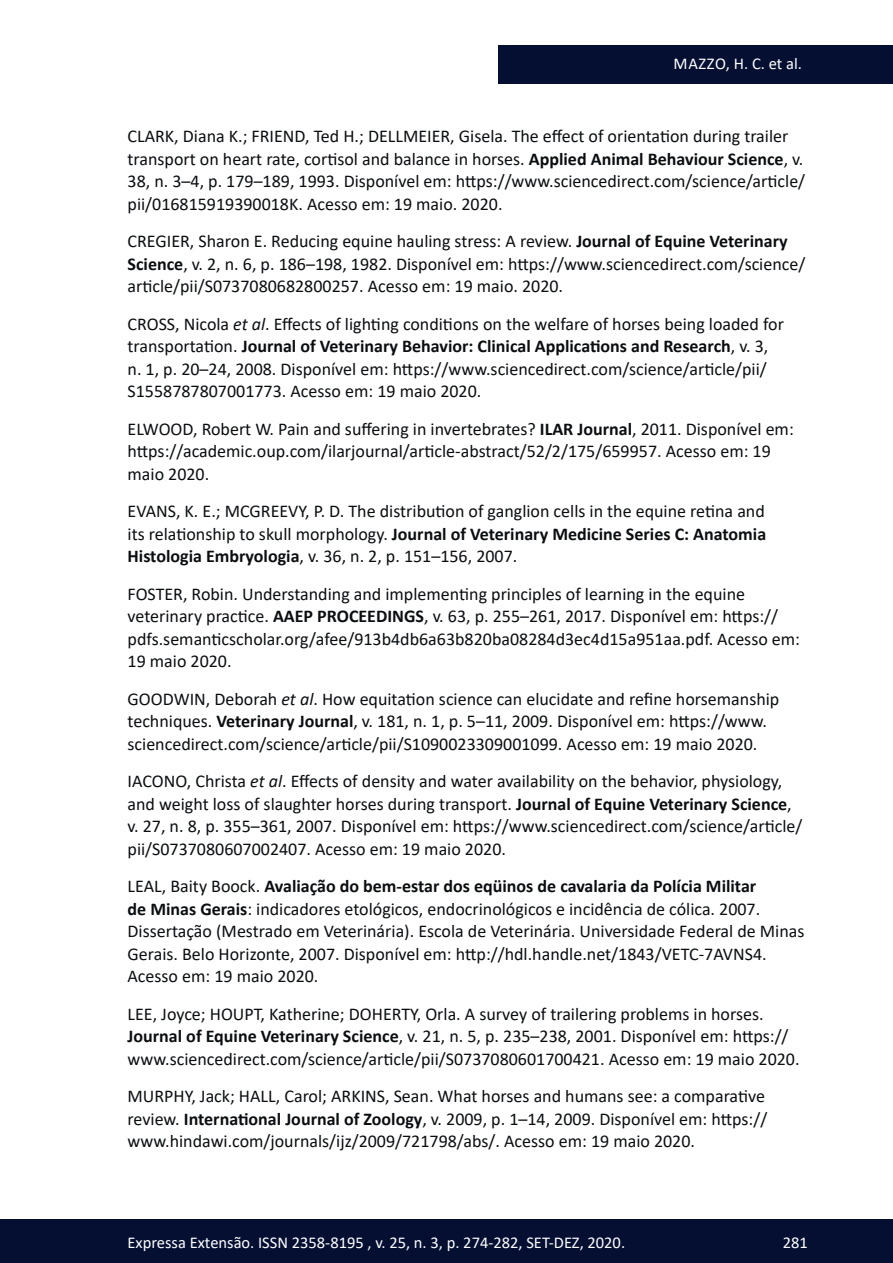
<style>
.page{position:relative;width:893px;height:1263px;background:#fff}
.page>*{position:absolute;margin:0;border:0;box-sizing:border-box;transform-origin:0 0}
.t1{font:18px/22.5px "Calibri";color:#0b0e11}
.t2{font:16.5px "Calibri";color:#fff}
.t3{font:16.5px "Calibri";letter-spacing:.035em;color:#fff}
.s1{font-weight:700}
.s2{font-style:italic}
</style>
<div class="page">
<div style="left:0;top:1219px;width:893px;height:44px;background:#040f32"></div>
<div style="left:498px;top:45px;width:395px;height:39px;background:#040f32"></div>
<p class="t3" style="left:674px;top:52px;width:130px">MAZZO, H. C. et al.</p>
<p class="t1" style="left:128px;top:124px;width:679px">CLARK, Diana K.; FRIEND, Ted H.; DELLMEIER, Gisela. The effect of orientation during trailer transport on heart rate, cortisol and balance in horses. <span class="s1">Applied Animal Behaviour Science</span>, v.<br>38, n. 3–4, p. 179–189, 1993. Disponível em: https://www.sciencedirect.com/science/article/ pii/016815919390018K. Acesso em: 19 maio. 2020.</p>
<p class="t1" style="left:128px;top:229px;width:679px">CREGIER, Sharon E. Reducing equine hauling stress: A review. <span class="s1">Journal of Equine Veterinary<br>Science</span>, v. 2, n. 6, p. 186–198, 1982. Disponível em: https://www.sciencedirect.com/science/ article/pii/S0737080682800257. Acesso em: 19 maio. 2020.</p>
<p class="t1" style="left:128px;top:312px;width:658px">CROSS, Nicola <span class="s2">et al</span>. Effects of lighting conditions on the welfare of horses being loaded for transportation. <span class="s1">Journal of Veterinary Behavior: Clinical Applications and Research</span>, v. 3, n. 1, p. 20–24, 2008. Disponível em: https://www.sciencedirect.com/science/article/pii/ S1558787807001773. Acesso em: 19 maio 2020.</p>
<p class="t1" style="left:128px;top:417px;width:668px">ELWOOD, Robert W. Pain and suffering in invertebrates? <span class="s1">ILAR Journal</span>, 2011. Disponível em: https://academic.oup.com/ilarjournal/article-abstract/52/2/175/659957. Acesso em: 19 maio 2020.</p>
<p class="t1" style="left:128px;top:499px;width:640px;text-align:justify">EVANS, K. E.; MCGREEVY, P. D. The distribution of ganglion cells in the equine retina and its relationship to skull morphology. <span class="s1">Journal of Veterinary Medicine Series C: Anatomia Histologia Embryologia</span>, v. 36, n. 2, p. 151–156, 2007.</p>
<p class="t1" style="left:128px;top:582px;width:674px">FOSTER, Robin. Understanding and implementing principles of learning in the equine veterinary practice. <span class="s1">AAEP PROCEEDINGS</span>, v. 63, p. 255–261, 2017. Disponível em: https:// pdfs.semanticscholar.org/afee/913b4db6a63b820ba08284d3ec4d15a951aa.pdf. Acesso em:<br>19 maio 2020.</p>
<p class="t1" style="left:128px;top:687px;width:653px">GOODWIN, Deborah <span class="s2">et al</span>. How equitation science can elucidate and refine horsemanship techniques. <span class="s1">Veterinary Journal</span>, v. 181, n. 1, p. 5–11, 2009. Disponível em: https://www. sciencedirect.com/science/article/pii/S1090023309001099. Acesso em: 19 maio 2020.</p>
<p class="t1" style="left:128px;top:769px;width:676px">IACONO, Christa <span class="s2">et al</span>. Effects of density and water availability on the behavior, physiology, and weight loss of slaughter horses during transport. <span class="s1">Journal of Equine Veterinary Science</span>, v. 27, n. 8, p. 355–361, 2007. Disponível em: https://www.sciencedirect.com/science/article/ pii/S0737080607002407. Acesso em: 19 maio 2020.</p>
<p class="t1" style="left:128px;top:874px;width:678px">LEAL, Baity Boock. <span class="s1">Avaliação do bem-estar dos eqüinos de cavalaria da Polícia Militar<br>de Minas Gerais</span>: indicadores etológicos, endocrinológicos e incidência de cólica. 2007.<br>Dissertação (Mestrado em Veterinária). Escola de Veterinária. Universidade Federal de Minas Gerais. Belo Horizonte, 2007. Disponível em: http://hdl.handle.net/1843/VETC-7AVNS4.<br>Acesso em: 19 maio 2020.</p>
<p class="t1" style="left:128px;top:1002px;width:674px">LEE, Joyce; HOUPT, Katherine; DOHERTY, Orla. A survey of trailering problems in horses.<br><span class="s1">Journal of Equine Veterinary Science</span>, v. 21, n. 5, p. 235–238, 2001. Disponível em: https:// www.sciencedirect.com/science/article/pii/S0737080601700421. Acesso em: 19 maio 2020.</p>
<p class="t1" style="left:128px;top:1084px;width:641px">MURPHY, Jack; HALL, Carol; ARKINS, Sean. What horses and humans see: a comparative review. <span class="s1">International Journal of Zoology</span>, v. 2009, p. 1–14, 2009. Disponível em: https:// www.hindawi.com/journals/ijz/2009/721798/abs/. Acesso em: 19 maio 2020.</p>
<p class="t2" style="left:128px;top:1230px;width:499px">Expressa Extensão. ISSN 2358-8195 , v. 25, n. 3, p. 274-282, SET-DEZ, 2020.</p>
<p class="t2" style="left:783px;top:1230px;width:27px">281</p>
</div>
